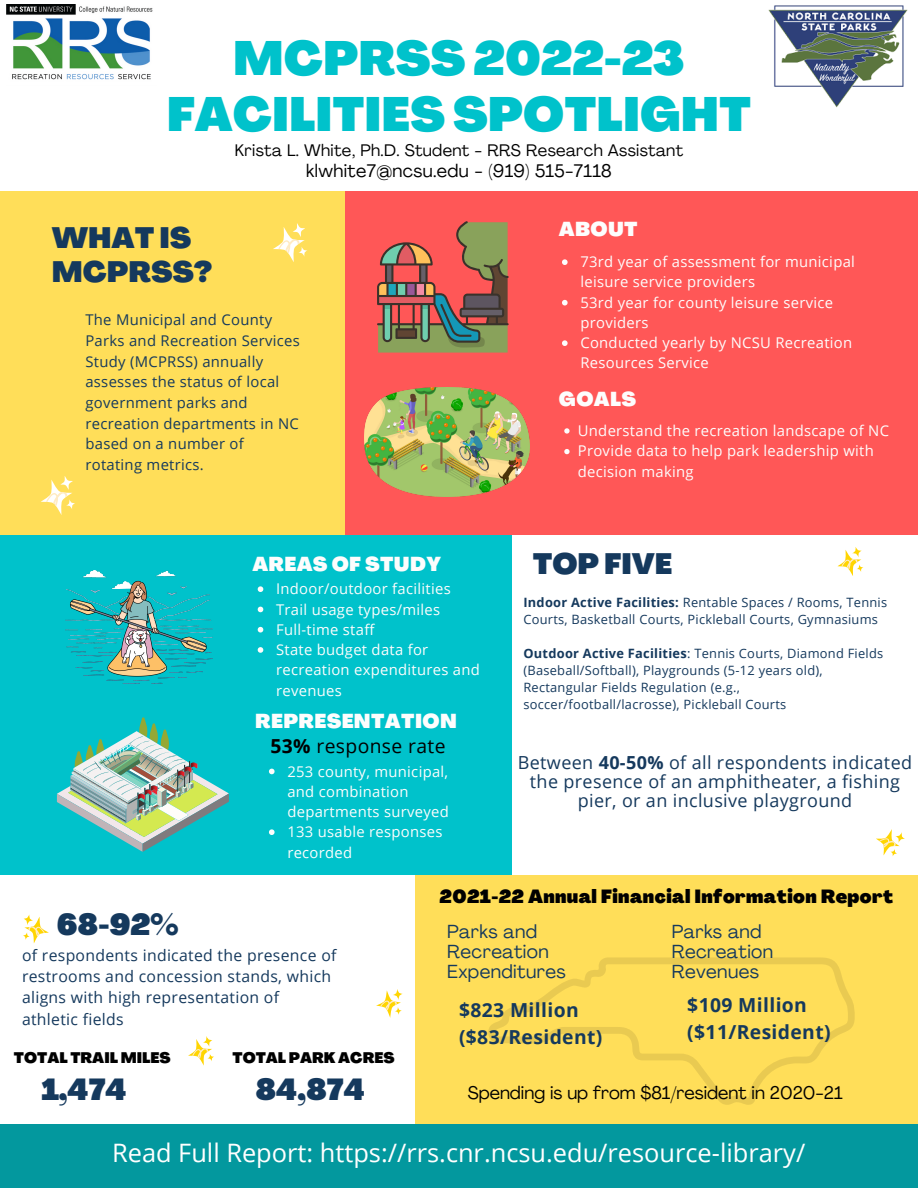
<style>
.page{position:relative;width:918px;height:1188px;background:#fff}
.page>*{position:absolute;margin:0;border:0;box-sizing:border-box;transform-origin:0 0}
.t1{font:900 47.25px/56.6px "Agrandir";color:#00c2cb;text-align:center}
.t2{font:900 29.85px "Agrandir";color:#15395d}
.t3{font:900 28.95px/34.3px "Agrandir";color:#15395d}
.t4{font:25.35px "Open Sans";color:#fff}
.t5{font:900 19.8px "Agrandir";letter-spacing:.02em;color:#fdfdfd}
.t6{font:700 19.35px/27px "Open Sans";letter-spacing:.02em;color:#15395d}
.t7{font:19.35px "Open Sans";letter-spacing:.02em;color:#000}
.t8{font:18.75px/20.2px "Agrandir";letter-spacing:.02em;color:#15395d}
.t9{font:900 18.75px "Agrandir";letter-spacing:.02em;color:#000}
.t10{font:18px/19.2px "Open Sans";letter-spacing:.02em;color:#15395d;text-align:center}
.t11{font:18px "Agrandir";color:#000}
.t12{font:18px "Agrandir";letter-spacing:.02em;color:#000}
.t13{font:16.5px "Agrandir";letter-spacing:.02em;color:#000}
.t14{font:15.75px/21.3px "Open Sans";letter-spacing:.02em;color:#15395d}
.t15{font:900 15px "Agrandir";color:#000}
.t16{font:14.85px/20.2px "Open Sans";letter-spacing:.02em;color:#fdfdfd}
.t17{font:14.85px/20.7px "Open Sans";letter-spacing:.02em;color:#15395d}
.t18{font:12.9px/17.1px "Open Sans";letter-spacing:.02em;color:#15395d}
.s1{font-weight:700}
</style>
<div class="page">
<div style="left:0;top:532px;width:511px;height:343px;background:#00c2cb"></div>
<div style="left:0;top:191px;width:344px;height:343px;background:#ffde59"></div>
<div style="left:345px;top:191px;width:573px;height:343px;background:#ff5757"></div>
<div style="left:415px;top:875px;width:503px;height:250px;background:#ffde59"></div>
<div style="left:0;top:1124px;width:918px;height:64px;background:#03989e"></div>
<svg style="left:837px;top:547px;width:27px;height:29px"></svg>
<svg style="left:273px;top:223px;width:34px;height:39px"></svg>
<svg style="left:41px;top:476px;width:34px;height:39px"></svg>
<svg style="left:876px;top:829px;width:29px;height:28px"></svg>
<svg style="left:188px;top:1036px;width:26px;height:30px"></svg>
<svg style="left:23px;top:914px;width:26px;height:30px"></svg>
<svg style="left:376px;top:989px;width:27px;height:29px"></svg>
<img style="left:7px;top:5px;width:146px;height:75px">
<img style="left:768px;top:5px;width:140px;height:103px">
<svg style="left:377px;top:221px;width:132px;height:132px"></svg>
<img style="left:57px;top:717px;width:172px;height:135px">
<svg style="left:488px;top:957px;width:367px;height:148px"></svg>
<img style="left:66px;top:571px;width:146px;height:112px">
<img style="left:365px;top:388px;width:164px;height:109px">
<svg style="left:564px;top:428px;width:6px;height:6px"></svg>
<svg style="left:564px;top:449px;width:6px;height:5px"></svg>
<svg style="left:562px;top:259px;width:6px;height:6px"></svg>
<svg style="left:562px;top:300px;width:6px;height:5px"></svg>
<svg style="left:562px;top:340px;width:6px;height:6px"></svg>
<svg style="left:258px;top:586px;width:5px;height:6px"></svg>
<svg style="left:258px;top:607px;width:5px;height:5px"></svg>
<svg style="left:258px;top:627px;width:5px;height:6px"></svg>
<svg style="left:258px;top:647px;width:5px;height:6px"></svg>
<svg style="left:269px;top:769px;width:6px;height:5px"></svg>
<svg style="left:269px;top:829px;width:6px;height:6px"></svg>
<p class="t1" style="left:167px;top:35px;width:586px">MCPRSS 2022-23<br>FACILITIES SPOTLIGHT</p>
<p class="t13" style="left:235px;top:144px;width:450px">Krista L. White, Ph.D. Student - RRS Research Assistant</p>
<p class="t12" style="left:306px;top:164px;width:307px">klwhite7@ncsu.edu - (919) 515-7118</p>
<p class="t3" style="left:52px;top:224px;width:162px">WHAT IS<br>MCPRSS?</p>
<h6 class="t17" style="left:85px;top:309px;width:216px">The Municipal and County<br>Parks and Recreation Services<br>Study (MCPRSS) annually assesses the status of local government parks and recreation departments in NC based on a number of rotating metrics.</h6>
<h4 class="t5" style="left:252px;top:556px;width:190px">AREAS OF STUDY</h4>
<p class="t16" style="left:276px;top:578px;width:176px">Indoor/outdoor facilities</p>
<p class="t16" style="left:276px;top:599px;width:166px">Trail usage types/miles</p>
<p class="t16" style="left:276px;top:619px;width:100px">Full-time staff</p>
<p class="t16" style="left:276px;top:639px;width:205px">State budget data for recreation expenditures and revenues</p>
<p class="t5" style="left:255px;top:714px;width:203px">REPRESENTATION</p>
<p class="t7" style="left:270px;top:732px;width:177px"><span class="s1">53%</span> response rate</p>
<p class="t16" style="left:287px;top:761px;width:163px">253 county, municipal, and combination departments surveyed</p>
<p class="t16" style="left:287px;top:821px;width:157px">133 usable responses recorded</p>
<h4 class="t5" style="left:559px;top:221px;width:80px">ABOUT</h4>
<p class="t16" style="left:580px;top:251px;width:276px">73rd year of assessment for municipal leisure service providers</p>
<p class="t16" style="left:580px;top:292px;width:254px">53rd year for county leisure service providers</p>
<p class="t16" style="left:580px;top:332px;width:273px">Conducted yearly by NCSU Recreation<br>Resources Service</p>
<h4 class="t5" style="left:559px;top:391px;width:79px">GOALS</h4>
<p class="t16" style="left:578px;top:420px;width:313px">Understand the recreation landscape of NC</p>
<p class="t16" style="left:578px;top:440px;width:298px;line-height:20.7px">Provide data to help park leadership with decision making</p>
<p class="t3" style="left:533px;top:549px;width:141px">TOP FIVE</p>
<p class="t18" style="left:523px;top:593px;width:365px"><span class="s1">Indoor Active Facilities:</span> Rentable Spaces / Rooms, Tennis<br>Courts, Basketball Courts, Pickleball Courts, Gymnasiums</p>
<p class="t18" style="left:523px;top:644px;width:361px"><span class="s1">Outdoor Active Facilities</span>: Tennis Courts, Diamond Fields (Baseball/Softball), Playgrounds (5-12 years old), Rectangular Fields Regulation (e.g., soccer/football/lacrosse), Pickleball Courts</p>
<h4 class="t10" style="left:518px;top:753px;width:396px">Between <span class="s1">40-50%</span> of all respondents indicated the presence of an amphitheater, a fishing pier, or an inclusive playground</h4>
<p class="t2" style="left:57px;top:912px;width:123px">68-92%</p>
<p class="t14" style="left:22px;top:944px;width:316px">of respondents indicated the presence of restrooms and concession stands, which aligns with high representation of athletic fields</p>
<p class="t15" style="left:14px;top:1052px;width:158px">TOTAL TRAIL MILES</p>
<h2 class="t15" style="left:232px;top:1052px;width:164px">TOTAL PARK ACRES</h2>
<p class="t2" style="left:41px;top:1078px;width:87px">1,474</p>
<h6 class="t2" style="left:255px;top:1078px;width:111px">84,874</h6>
<p class="t9" style="left:440px;top:889px;width:455px">2021-22 Annual Financial Information Report</p>
<p class="t8" style="left:447px;top:923px;width:120px">Parks and<br>Recreation<br>Expenditures</p>
<p class="t8" style="left:672px;top:923px;width:103px">Parks and<br>Recreation<br>Revenues</p>
<p class="t6" style="left:687px;top:991px;width:145px">$109 Million ($11/Resident)</p>
<h2 class="t6" style="left:459px;top:996px;width:145px">$823 Million ($83/Resident)</h2>
<p class="t11" style="left:468px;top:1086px;width:376px">Spending is up from $81/resident in 2020-21</p>
<h2 class="t4" style="left:112px;top:1135px;width:695px">Read Full Report: https://rrs.cnr.ncsu.edu/resource-library/</h2>
</div>
